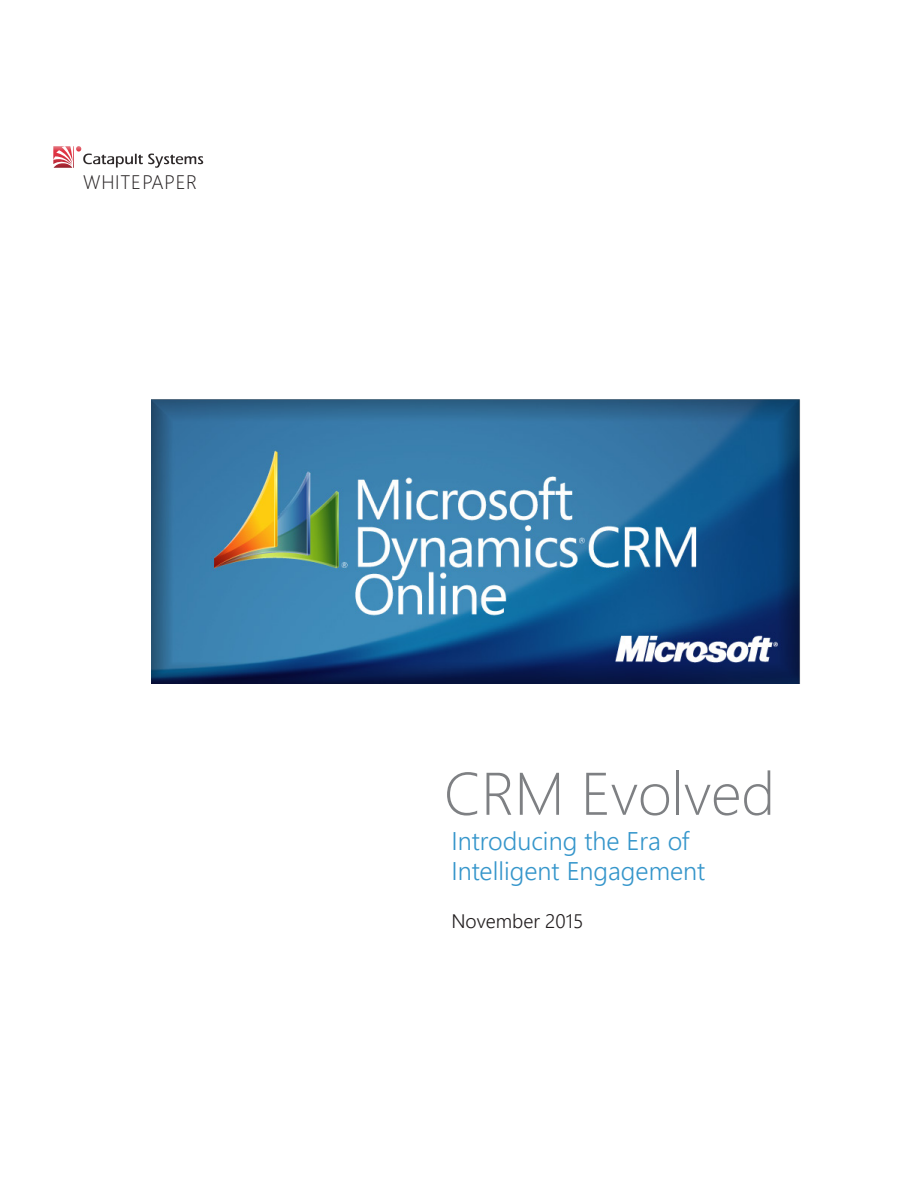
<style>
.page{position:relative;width:918px;height:1188px;background:#fff}
.page>*{position:absolute;margin:0;border:0;box-sizing:border-box;transform-origin:0 0}
.text___space_after{font:300 60px "Segoe UI";color:#7e8083}
.text___space_after-2{font:300 25.5px/30px "Segoe UI";color:#3696cb}
.text___space_after-3{font:300 19.5px "Segoe UI";color:#231f20}
.text___space_after-4{font:300 19.5px "Segoe UI";letter-spacing:.035em;color:#231f20}
</style>
<div class="page">
<svg style="left:53px;top:146px;width:150px;height:22px"></svg>
<img style="left:151px;top:399px;width:649px;height:284px">
<p class="text___space_after-4" style="left:83px;top:166px;width:115px">WHITE PAPER</p>
<p class="text___space_after" style="left:444px;top:745px;width:333px">CRM Evolved</p>
<p class="text___space_after-2" style="left:451px;top:825px;width:256px">Introducing the Era of<br>Intelligent Engagement</p>
<p class="text___space_after-3" style="left:451px;top:905px;width:134px">November 2015</p>
</div>
